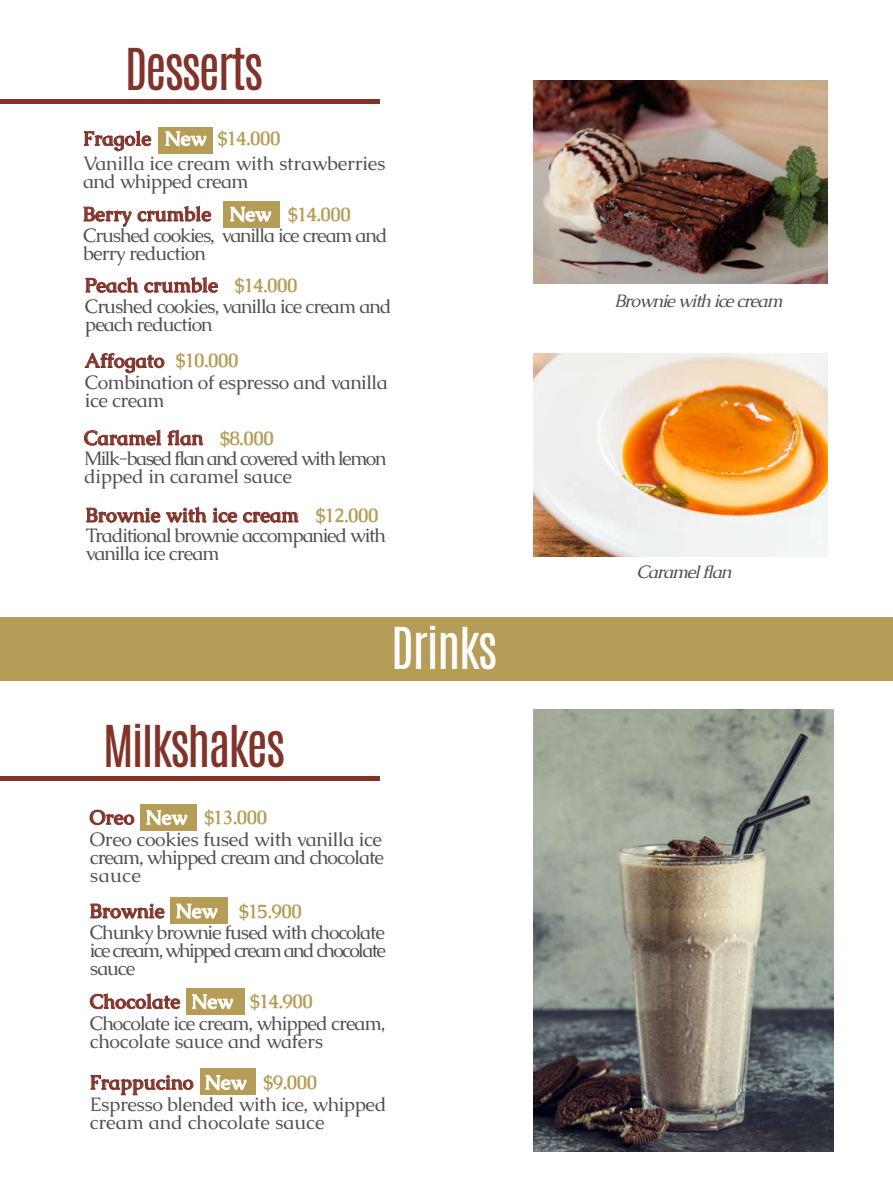
<style>
.page{position:relative;width:893px;height:1191px;background:#fff}
.page>*{position:absolute;margin:0;border:0;box-sizing:border-box;transform-origin:0 0}
.t1{font:48.15px "Antonio";letter-spacing:-.04em;color:#823329}
.t2{font:48.15px "Antonio";letter-spacing:-.025em;color:#fff}
.t3{font:19.5px/18px "Caudex";letter-spacing:-.05em;color:#525150}
.t4{font:19.5px/24.5px "Caudex";letter-spacing:-.015em;color:#525150}
.t5{font:19.5px/18px "Caudex";letter-spacing:-.025em;color:#525150}
.t6{font:700 19.5px "Caudex";letter-spacing:.015em;color:#823329}
.t7{font:19.5px/20.1px "Caudex";letter-spacing:-.075em;color:#525150}
.t8{font:700 19.5px "Caudex";letter-spacing:.015em;color:#b59c57}
.t9{font:italic 18px "Caudex";letter-spacing:-.06em;color:#525150}
.s1{font-weight:700;color:#823329}
.s2{font-weight:700;color:#fff}
.s3{font-weight:700;color:#b59c57}
.s4{color:#823329}
.s5{color:#fff}
.s6{color:#b59c57}
</style>
<div class="page">
<div style="left:158px;top:127px;width:55px;height:26px;background:#b59c57"></div>
<div style="left:223px;top:201px;width:57px;height:26px;background:#b59c57"></div>
<svg style="left:84px;top:131px;width:67px;height:20px"></svg>
<svg style="left:165px;top:131px;width:41px;height:16px"></svg>
<svg style="left:84px;top:207px;width:48px;height:20px"></svg>
<svg style="left:138px;top:206px;width:73px;height:16px"></svg>
<svg style="left:230px;top:207px;width:41px;height:15px"></svg>
<svg style="left:86px;top:277px;width:52px;height:16px"></svg>
<svg style="left:144px;top:277px;width:74px;height:16px"></svg>
<svg style="left:85px;top:353px;width:80px;height:20px"></svg>
<svg style="left:84px;top:430px;width:77px;height:15px"></svg>
<svg style="left:168px;top:430px;width:35px;height:15px"></svg>
<svg style="left:86px;top:508px;width:74px;height:15px"></svg>
<svg style="left:166px;top:507px;width:40px;height:16px"></svg>
<svg style="left:213px;top:508px;width:24px;height:15px"></svg>
<svg style="left:243px;top:511px;width:55px;height:12px"></svg>
<div style="left:0;top:99px;width:380px;height:5px;background:#823329"></div>
<div style="left:0;top:617px;width:893px;height:64px;background:#b59c57"></div>
<img style="left:534px;top:81px;width:293px;height:202px">
<img style="left:534px;top:354px;width:293px;height:202px">
<hr style="left:0;top:776px;width:380px;height:4px;background:#823329">
<img style="left:534px;top:709px;width:299px;height:442px">
<div style="left:140px;top:804px;width:57px;height:26px;background:#b59c57"></div>
<div style="left:170px;top:897px;width:58px;height:27px;background:#b59c57"></div>
<div style="left:186px;top:988px;width:59px;height:26px;background:#b59c57"></div>
<div style="left:200px;top:1068px;width:55px;height:26px;background:#b59c57"></div>
<svg style="left:90px;top:809px;width:44px;height:17px"></svg>
<svg style="left:146px;top:810px;width:41px;height:16px"></svg>
<svg style="left:90px;top:903px;width:74px;height:16px"></svg>
<svg style="left:177px;top:903px;width:41px;height:16px"></svg>
<svg style="left:90px;top:993px;width:90px;height:16px"></svg>
<svg style="left:192px;top:994px;width:41px;height:16px"></svg>
<svg style="left:91px;top:1075px;width:102px;height:20px"></svg>
<svg style="left:206px;top:1075px;width:41px;height:16px"></svg>
<h1 class="t1" style="left:125px;top:34px;width:139px">Desserts</h1>
<p class="t4" style="left:83px;top:126px;width:304px"><span class="s1">Fragole</span> <span class="s2">New</span> <span class="s3">$14.000<br></span>Vanilla ice cream with strawberries</p>
<p class="t3" style="left:83px;top:164px;width:269px;line-height:32.8px">and whipped cream<br><span class="s1">Berry crumble</span> <span class="s2">New</span> <span class="s3">$14.000</span></p>
<p class="t3" style="left:83px;top:226px;width:306px">Crushed cookies, vanilla ice cream and berry reduction</p>
<p class="t3" style="left:85px;top:274px;width:308px;line-height:21.5px"><span class="s1">Peach crumble</span> <span class="s3">$14.000<br></span>Crushed cookies, vanilla ice cream and</p>
<p class="t3" style="left:85px;top:307px;width:155px;line-height:35.8px">peach reduction<br><span class="s1">Affogato</span> <span class="s3">$10.000</span></p>
<p class="t5" style="left:85px;top:373px;width:304px">Combination of espresso and vanilla ice cream</p>
<p class="t7" style="left:84px;top:428px;width:304px"><span class="s1">Caramel flan</span> <span class="s3">$8.000<br></span>Milk-based flan and covered with lemon</p>
<p class="t4" style="left:84px;top:456px;width:296px;line-height:39.2px">dipped in caramel sauce<br><span class="s1">Brownie with ice cream</span> <span class="s3">$12.000</span></p>
<p class="t3" style="left:86px;top:526px;width:302px">Traditional brownie accompanied with vanilla ice cream</p>
<h1 class="t2" style="left:392px;top:612px;width:107px">Drinks</h1>
<h1 class="t1" style="left:103px;top:710px;width:183px">Milkshakes</h1>
<p class="t8" style="left:90px;top:804px;width:179px"><span class="s4">Oreo</span> <span class="s5">New</span> $13.000</p>
<p class="t3" style="left:90px;top:830px;width:296px;text-align:justify">Oreo cookies fused with vanilla ice cream, whipped cream and chocolate sauce</p>
<p class="t6" style="left:90px;top:898px;width:214px">Brownie <span class="s5">New</span> <span class="s6">$15.900</span></p>
<p class="t3" style="left:90px;top:923px;width:298px;text-align:justify">Chunky brownie fused with chocolate ice cream, whipped cream and chocolate sauce</p>
<p class="t6" style="left:90px;top:988px;width:224px">Chocolate <span class="s5">New</span> <span class="s6">$14.900</span></p>
<p class="t3" style="left:90px;top:1014px;width:297px">Chocolate ice cream, whipped cream, chocolate sauce and wafers</p>
<p class="t6" style="left:90px;top:1069px;width:229px">Frappucino <span class="s5">New</span> <span class="s6">$9.000</span></p>
<p class="t5" style="left:90px;top:1094px;width:298px">Espresso blended with ice, whipped cream and chocolate sauce</p>
<p class="t9" style="left:614px;top:289px;width:170px">Brownie with ice cream</p>
<p class="t9" style="left:636px;top:560px;width:96px">Caramel flan</p>
</div>
